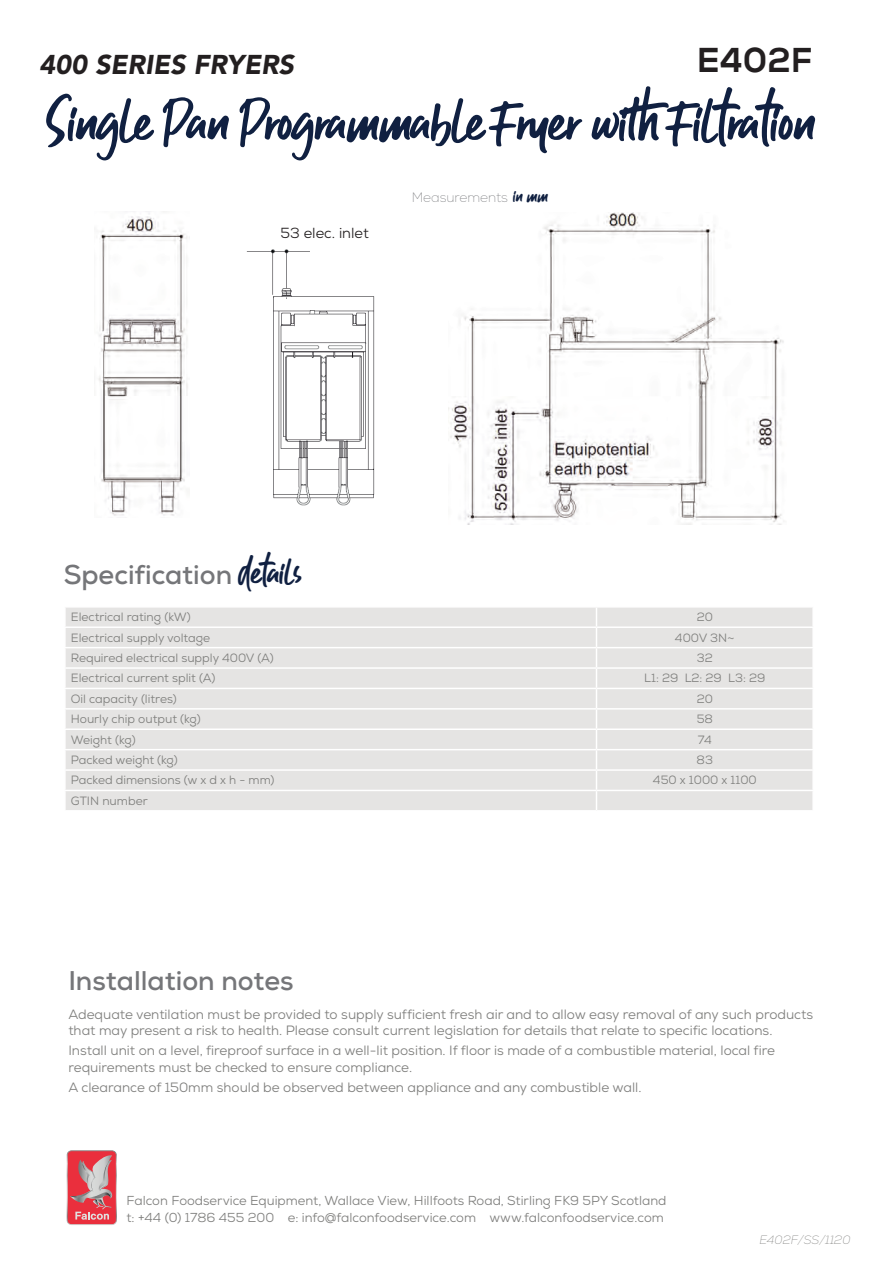
<style>
.page{position:relative;width:893px;height:1263px;background:#fff}
.page>*{position:absolute;margin:0;border:0;box-sizing:border-box;transform-origin:0 0}
.t1{font:55.5px "Guthen Bloots Personal Use";color:#102041}
.t2{font:800 34.5px "Nexa";color:#231f20}
.t3{font:700 27px "Nexa";color:#757679}
.t4{font:italic 900 27px "Avenir LT Std";color:#231f20}
.t5{font:14.55px "Nexa";color:#231f20}
.t6{font:13.5px/16.2px "Nexa";color:#7e7e7c}
.t7{font:100 13.5px "Nexa";color:#757679}
.t8{font:13.05px/17.5px "Nexa";color:#7e7e7c}
.t9{font:12px "Nexa";color:#7e7e7c}
.t10{font:italic 100 12px "Nexa";color:#7e7e7c}
.s1{font-family:"Guthen Bloots Personal Use";font-weight:400;font-size:18px;color:#102041}
.s2{font-family:"Guthen Bloots Personal Use";font-weight:400;font-size:33px;color:#102041}
</style>
<div class="page">
<img style="left:98px;top:213px;width:90px;height:303px">
<img style="left:448px;top:212px;width:336px;height:312px">
<img style="left:246px;top:249px;width:129px;height:257px">
<div style="left:66px;top:608px;width:746px;height:202px;background:#e5e4e3"></div>
<hr style="left:64px;top:626px;width:532px;height:2px;background:#fff">
<hr style="left:596px;top:626px;width:218px;height:2px;background:#fff">
<hr style="left:64px;top:647px;width:532px;height:1px;background:#fff">
<hr style="left:596px;top:647px;width:218px;height:1px;background:#fff">
<hr style="left:64px;top:667px;width:532px;height:2px;background:#fff">
<hr style="left:596px;top:667px;width:218px;height:2px;background:#fff">
<hr style="left:64px;top:688px;width:532px;height:1px;background:#fff">
<hr style="left:596px;top:688px;width:218px;height:1px;background:#fff">
<hr style="left:64px;top:708px;width:532px;height:2px;background:#fff">
<hr style="left:596px;top:708px;width:218px;height:2px;background:#fff">
<hr style="left:64px;top:728px;width:532px;height:2px;background:#fff">
<hr style="left:596px;top:728px;width:218px;height:2px;background:#fff">
<hr style="left:64px;top:749px;width:532px;height:1px;background:#fff">
<hr style="left:596px;top:749px;width:218px;height:1px;background:#fff">
<hr style="left:64px;top:769px;width:532px;height:2px;background:#fff">
<hr style="left:596px;top:769px;width:218px;height:2px;background:#fff">
<hr style="left:64px;top:790px;width:532px;height:1px;background:#fff">
<svg style="left:65px;top:608px;width:1px;height:202px"></svg>
<hr style="left:596px;top:790px;width:218px;height:1px;background:#fff">
<svg style="left:596px;top:608px;width:1px;height:202px"></svg>
<svg style="left:812px;top:608px;width:1px;height:202px"></svg>
<svg style="left:67px;top:1150px;width:50px;height:75px;background:#d7646d"></svg>
<h3 class="t4" style="left:39px;top:48px;width:256px">400 SERIES FRYERS</h3>
<h2 class="t2" style="left:697px;top:39px;width:117px">E402F</h2>
<h1 class="t1" style="left:47px;top:86px;width:770px">Single Pan Programmable Fryer with Filtration</h1>
<p class="t5" style="left:281px;top:224px;width:90px">53 elec. inlet</p>
<p class="t7" style="left:412px;top:189px;width:138px">Measurements <span class="s1">in mm</span></p>
<h3 class="t3" style="left:64px;top:557px;width:239px">Specification <span class="s2">details</span></h3>
<p class="t9" style="left:71px;top:609px;width:121px">Electrical rating (kW)</p>
<p class="t9" style="left:697px;top:609px;width:18px">20</p>
<p class="t9" style="left:71px;top:630px;width:141px">Electrical supply voltage</p>
<p class="t9" style="left:675px;top:630px;width:61px">400V 3N~</p>
<p class="t9" style="left:71px;top:650px;width:204px">Required electrical supply 400V (A)</p>
<p class="t9" style="left:697px;top:650px;width:18px">32</p>
<p class="t9" style="left:71px;top:671px;width:146px">Electrical current split (A)</p>
<p class="t9" style="left:644px;top:671px;width:123px">L1: 29 L2: 29 L3: 29</p>
<p class="t9" style="left:71px;top:691px;width:107px">Oil capacity (litres)</p>
<p class="t9" style="left:697px;top:691px;width:18px">20</p>
<p class="t9" style="left:71px;top:711px;width:131px">Hourly chip output (kg)</p>
<p class="t9" style="left:697px;top:711px;width:18px">58</p>
<p class="t9" style="left:71px;top:732px;width:66px">Weight (kg)</p>
<p class="t9" style="left:698px;top:732px;width:15px">74</p>
<p class="t9" style="left:71px;top:752px;width:108px">Packed weight (kg)</p>
<p class="t9" style="left:697px;top:752px;width:18px">83</p>
<p class="t9" style="left:71px;top:773px;width:205px">Packed dimensions (w x d x h - mm)</p>
<p class="t9" style="left:653px;top:773px;width:105px">450 x 1000 x 1100</p>
<p class="t9" style="left:71px;top:793px;width:78px">GTIN number</p>
<h3 class="t3" style="left:68px;top:963px;width:227px">Installation notes</h3>
<p class="t6" style="left:68px;top:1006px;width:746px">Adequate ventilation must be provided to supply sufficient fresh air and to allow easy removal of any such products that may present a risk to health. Please consult current legislation for details that relate to specific locations.</p>
<p class="t6" style="left:68px;top:1042px;width:708px">Install unit on a level, fireproof surface in a well-lit position. If floor is made of a combustible material, local fire requirements must be checked to ensure compliance.</p>
<p class="t6" style="left:68px;top:1079px;width:575px">A clearance of 150mm should be observed between appliance and any combustible wall.</p>
<p class="t8" style="left:126px;top:1191px;width:541px">Falcon Foodservice Equipment, Wallace View, Hillfoots Road, Stirling FK9 5PY Scotland t: +44 (0) 1786 455 200 e: info@falconfoodservice.com www.falconfoodservice.com</p>
<p class="t10" style="left:759px;top:1233px;width:93px">E402F/SS/1120</p>
</div>
